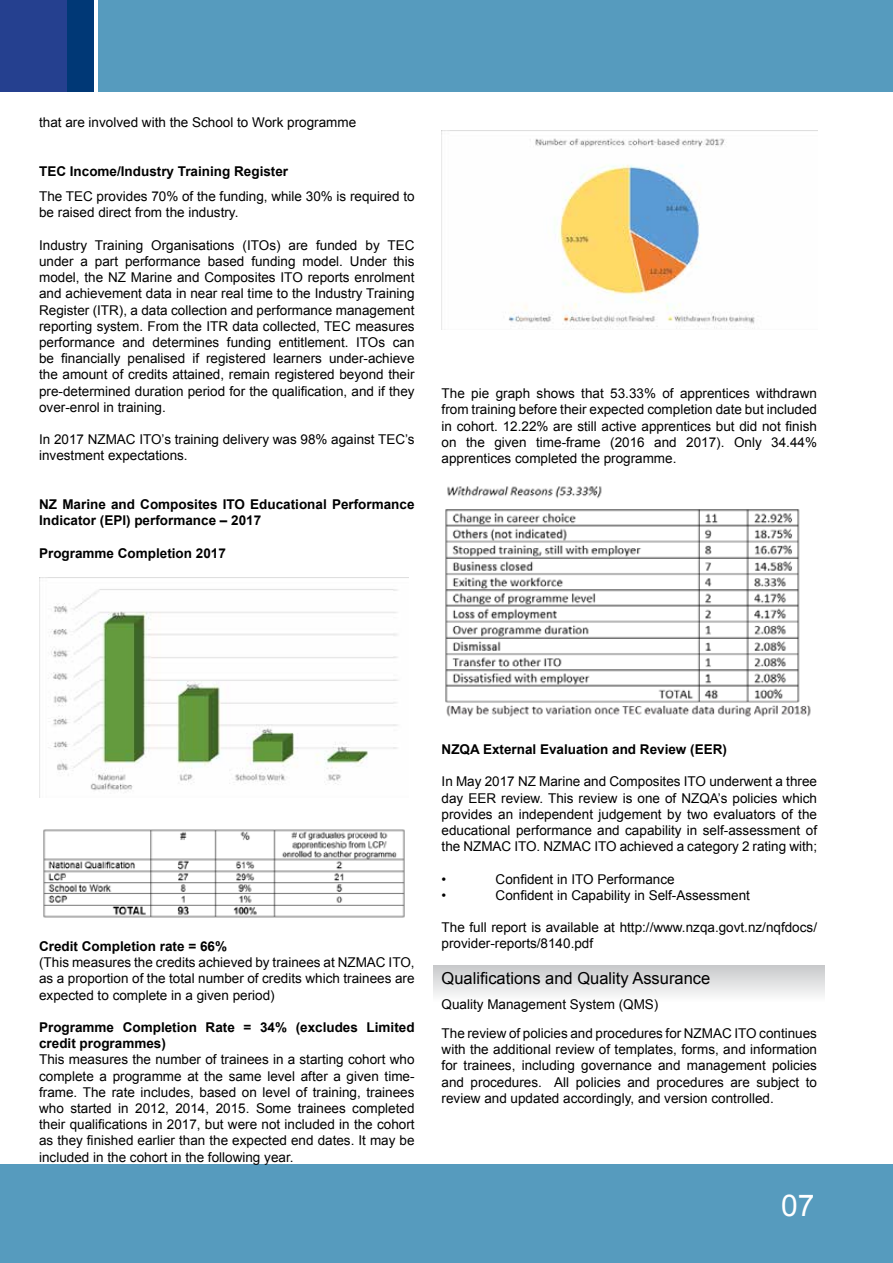
<style>
.page{position:relative;width:893px;height:1263px;background:#fff}
.page>*{position:absolute;margin:0;border:0;box-sizing:border-box;transform-origin:0 0}
.t1{font:30px "Arial";color:#fff}
.t2{font:16.5px "Arial";color:#000}
.t3{font:13.5px/16.2px "Arial";color:#000;text-align:justify}
.t4{font:700 13.5px/16.2px "Arial";color:#000}
</style>
<div class="page">
<div style="left:0;top:1164px;width:893px;height:99px;background:#569bbe"></div>
<div style="left:0;top:0;width:67px;height:91px;background:#25408f"></div>
<div style="left:67px;top:0;width:26px;height:91px;background:#003876"></div>
<div style="left:99px;top:0;width:794px;height:91px;background:#569bbe"></div>
<div style="left:433px;top:965px;width:392px;height:36px;background:linear-gradient(to bottom,#c7c8ca,#fafbfb)"></div>
<img style="left:39px;top:578px;width:359px;height:219px">
<img style="left:43px;top:829px;width:362px;height:89px">
<img style="left:442px;top:130px;width:375px;height:199px">
<img style="left:445px;top:486px;width:366px;height:231px">
<p class="t3" style="left:39px;top:114px;width:319px">that are involved with the School to Work programme</p>
<p class="t4" style="left:39px;top:164px;width:251px">TEC Income/Industry Training Register</p>
<p class="t3" style="left:39px;top:188px;width:377px">The TEC provides 70% of the funding, while 30% is required to be raised direct from the industry.</p>
<p class="t3" style="left:39px;top:237px;width:377px">Industry Training Organisations (ITOs) are funded by TEC under a part performance based funding model. Under this model, the NZ Marine and Composites ITO reports enrolment and achievement data in near real time to the Industry Training Register (ITR), a data collection and performance management reporting system. From the ITR data collected, TEC measures performance and determines funding entitlement. ITOs can be financially penalised if registered learners under-achieve the amount of credits attained, remain registered beyond their pre-determined duration period for the qualification, and if they over-enrol in training.</p>
<p class="t3" style="left:39px;top:431px;width:377px">In 2017 NZMAC ITO’s training delivery was 98% against TEC’s investment expectations.</p>
<p class="t4" style="left:39px;top:496px;width:377px">NZ Marine and Composites ITO Educational Performance<br>Indicator (EPI) performance – 2017</p>
<p class="t4" style="left:39px;top:545px;width:188px">Programme Completion 2017</p>
<p class="t3" style="left:442px;top:385px;width:377px">The pie graph shows that 53.33% of apprentices withdrawn from training before their expected completion date but included in cohort. 12.22% are still active apprentices but did not finish on the given time-frame (2016 and 2017). Only 34.44% apprentices completed the programme.</p>
<p class="t4" style="left:39px;top:938px;width:189px">Credit Completion rate = 66%</p>
<p class="t3" style="left:39px;top:954px;width:377px">(This measures the credits achieved by trainees at NZMAC ITO, as a proportion of the total number of credits which trainees are expected to complete in a given period)</p>
<p class="t4" style="left:39px;top:1019px;width:377px">Programme Completion Rate = 34% (excludes Limited credit programmes)</p>
<p class="t3" style="left:39px;top:1052px;width:377px">This measures the number of trainees in a starting cohort who complete a programme at the same level after a given time&shy;frame. The rate includes, based on level of training, trainees who started in 2012, 2014, 2015. Some trainees completed their qualifications in 2017, but were not included in the cohort as they finished earlier than the expected end dates. It may be included in the cohort in the following year.</p>
<p class="t4" style="left:442px;top:741px;width:287px">NZQA External Evaluation and Review (EER)</p>
<p class="t3" style="left:442px;top:774px;width:377px">In May 2017 NZ Marine and Composites ITO underwent a three day EER review. This review is one of NZQA’s policies which provides an independent judgement by two evaluators of the educational performance and capability in self-assessment of the NZMAC ITO. NZMAC ITO achieved a category 2 rating with;</p>
<p class="t3" style="left:442px;top:871px;width:6px">•</p>
<p class="t3" style="left:496px;top:871px;width:181px">Confident in ITO Performance</p>
<p class="t3" style="left:442px;top:887px;width:6px">•</p>
<p class="t3" style="left:496px;top:887px;width:256px">Confident in Capability in Self-Assessment</p>
<p class="t3" style="left:442px;top:919px;width:377px">The full report is available at http://www.nzqa.govt.nz/nqfdocs/ provider-reports/8140.pdf</p>
<p class="t2" style="left:442px;top:968px;width:270px">Qualifications and Quality Assurance</p>
<p class="t3" style="left:442px;top:990px;width:377px;line-height:29px">Quality Management System (QMS)<br>The review of policies and procedures for NZMAC ITO continues</p>
<p class="t3" style="left:442px;top:1041px;width:377px">with the additional review of templates, forms, and information for trainees, including governance and management policies and procedures. All policies and procedures are subject to review and updated accordingly, and version controlled.</p>
<h1 class="t1" style="left:781px;top:1186px;width:35px">07</h1>
</div>
